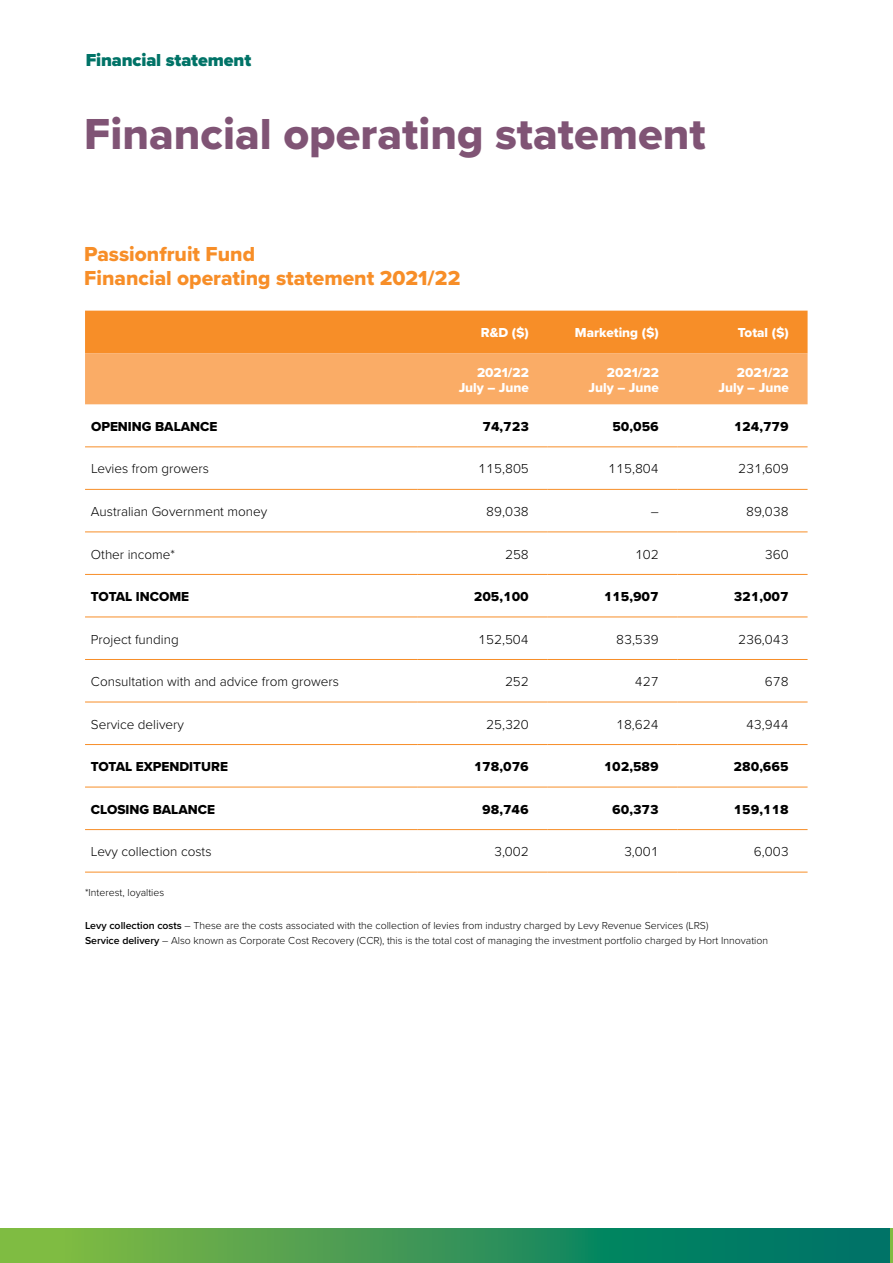
<style>
.page{position:relative;width:893px;height:1263px;background:#fff}
.page>*{position:absolute;margin:0;border:0;box-sizing:border-box;transform-origin:0 0}
.t1{font:45px "Proxima Nova Extrabld";color:#805475}
.t2{font:21px/24px "Proxima Nova Extrabld";color:#f78e28}
.t3{font:900 18px "Proxima Nova";letter-spacing:-.005em;color:#007367}
.t4{font:300 13.5px "Proxima Nova";color:#000}
.t5{font:13.5px "Proxima Nova Extrabld";color:#000}
.t6{font:13.5px/15px "Proxima Nova Extrabld";color:#fff;text-align:right}
.t7{font:300 10.5px/15px "Proxima Nova";color:#000}
.s1{font-weight:600}
</style>
<div class="page">
<svg style="left:0;top:1229px;width:891px;height:34px;background:#369556"></svg>
<svg style="left:85px;top:311px;width:723px;height:93px;background:#f89e4a"></svg>
<hr style="left:85px;top:446px;width:333px;height:1px;background:#f78e28">
<hr style="left:418px;top:446px;width:130px;height:1px;background:#f78e28">
<hr style="left:548px;top:446px;width:130px;height:1px;background:#f78e28">
<hr style="left:678px;top:446px;width:130px;height:1px;background:#f78e28">
<hr style="left:85px;top:489px;width:333px;height:1px;background:#f78e28">
<hr style="left:418px;top:489px;width:130px;height:1px;background:#f78e28">
<hr style="left:548px;top:489px;width:130px;height:1px;background:#f78e28">
<hr style="left:678px;top:489px;width:130px;height:1px;background:#f78e28">
<hr style="left:85px;top:531px;width:333px;height:1px;background:#f78e28">
<hr style="left:418px;top:531px;width:130px;height:1px;background:#f78e28">
<hr style="left:548px;top:531px;width:130px;height:1px;background:#f78e28">
<hr style="left:678px;top:531px;width:130px;height:1px;background:#f78e28">
<hr style="left:85px;top:574px;width:333px;height:1px;background:#f78e28">
<hr style="left:418px;top:574px;width:130px;height:1px;background:#f78e28">
<hr style="left:548px;top:574px;width:130px;height:1px;background:#f78e28">
<hr style="left:678px;top:574px;width:130px;height:1px;background:#f78e28">
<hr style="left:85px;top:617px;width:333px;height:1px;background:#f78e28">
<hr style="left:418px;top:617px;width:130px;height:1px;background:#f78e28">
<hr style="left:548px;top:617px;width:130px;height:1px;background:#f78e28">
<hr style="left:678px;top:617px;width:130px;height:1px;background:#f78e28">
<hr style="left:85px;top:659px;width:333px;height:1px;background:#f78e28">
<hr style="left:418px;top:659px;width:130px;height:1px;background:#f78e28">
<hr style="left:548px;top:659px;width:130px;height:1px;background:#f78e28">
<hr style="left:678px;top:659px;width:130px;height:1px;background:#f78e28">
<hr style="left:85px;top:702px;width:333px;height:1px;background:#f78e28">
<hr style="left:418px;top:702px;width:130px;height:1px;background:#f78e28">
<hr style="left:548px;top:702px;width:130px;height:1px;background:#f78e28">
<hr style="left:678px;top:702px;width:130px;height:1px;background:#f78e28">
<hr style="left:85px;top:744px;width:333px;height:1px;background:#f78e28">
<hr style="left:418px;top:744px;width:130px;height:1px;background:#f78e28">
<hr style="left:548px;top:744px;width:130px;height:1px;background:#f78e28">
<hr style="left:678px;top:744px;width:130px;height:1px;background:#f78e28">
<hr style="left:85px;top:787px;width:333px;height:1px;background:#f78e28">
<hr style="left:418px;top:787px;width:130px;height:1px;background:#f78e28">
<hr style="left:548px;top:787px;width:130px;height:1px;background:#f78e28">
<hr style="left:678px;top:787px;width:130px;height:1px;background:#f78e28">
<hr style="left:85px;top:829px;width:333px;height:1px;background:#f78e28">
<hr style="left:418px;top:829px;width:130px;height:1px;background:#f78e28">
<hr style="left:548px;top:829px;width:130px;height:1px;background:#f78e28">
<hr style="left:678px;top:829px;width:130px;height:1px;background:#f78e28">
<hr style="left:85px;top:872px;width:333px;height:1px;background:#f78e28">
<hr style="left:418px;top:872px;width:130px;height:1px;background:#f78e28">
<hr style="left:548px;top:872px;width:130px;height:1px;background:#f78e28">
<hr style="left:678px;top:872px;width:130px;height:1px;background:#f78e28">
<hr style="left:891px;top:1229px;width:2px;height:34px;background:#7fbc42">
<h3 class="t3" style="left:86px;top:46px;width:167px">Financial statement</h3>
<h1 class="t1" style="left:84px;top:100px;width:623px">Financial operating statement</h1>
<h2 class="t2" style="left:84px;top:241px;width:378px">Passionfruit Fund<br>Financial operating statement 2021/22</h2>
<p class="t6" style="left:481px;top:325px;width:49px">R&amp;D ($)</p>
<p class="t6" style="left:575px;top:325px;width:85px">Marketing ($)</p>
<p class="t6" style="left:738px;top:325px;width:53px">Total ($)</p>
<p class="t6" style="left:459px;top:364px;width:72px">2021/22<br>July – June</p>
<p class="t6" style="left:589px;top:364px;width:72px">2021/22<br>July – June</p>
<p class="t6" style="left:718px;top:364px;width:72px">2021/22<br>July – June</p>
<p class="t5" style="left:91px;top:416px;width:128px">OPENING BALANCE</p>
<p class="t5" style="left:482px;top:416px;width:48px">74,723</p>
<p class="t5" style="left:612px;top:416px;width:48px">50,056</p>
<p class="t5" style="left:734px;top:416px;width:57px">124,779</p>
<p class="t4" style="left:91px;top:459px;width:120px">Levies from growers</p>
<p class="t4" style="left:478px;top:459px;width:52px">115,805</p>
<p class="t4" style="left:608px;top:459px;width:52px">115,804</p>
<p class="t4" style="left:738px;top:459px;width:52px">231,609</p>
<p class="t4" style="left:91px;top:501px;width:178px">Australian Government money</p>
<p class="t4" style="left:486px;top:501px;width:44px">89,038</p>
<p class="t4" style="left:651px;top:501px;width:10px">–</p>
<p class="t4" style="left:746px;top:501px;width:44px">89,038</p>
<p class="t4" style="left:91px;top:544px;width:85px">Other income*</p>
<p class="t4" style="left:505px;top:544px;width:25px">258</p>
<p class="t4" style="left:635px;top:544px;width:25px">102</p>
<p class="t4" style="left:765px;top:544px;width:25px">360</p>
<p class="t5" style="left:91px;top:586px;width:100px">TOTAL INCOME</p>
<p class="t5" style="left:474px;top:586px;width:57px">205,100</p>
<p class="t5" style="left:604px;top:586px;width:57px">115,907</p>
<p class="t5" style="left:734px;top:586px;width:57px">321,007</p>
<p class="t4" style="left:91px;top:629px;width:89px">Project funding</p>
<p class="t4" style="left:478px;top:629px;width:52px">152,504</p>
<p class="t4" style="left:616px;top:629px;width:44px">83,539</p>
<p class="t4" style="left:738px;top:629px;width:52px">236,043</p>
<p class="t4" style="left:91px;top:671px;width:250px">Consultation with and advice from growers</p>
<p class="t4" style="left:505px;top:671px;width:25px">252</p>
<p class="t4" style="left:635px;top:671px;width:25px">427</p>
<p class="t4" style="left:765px;top:671px;width:25px">678</p>
<p class="t4" style="left:91px;top:714px;width:95px">Service delivery</p>
<p class="t4" style="left:486px;top:714px;width:44px">25,320</p>
<p class="t4" style="left:616px;top:714px;width:44px">18,624</p>
<p class="t4" style="left:746px;top:714px;width:44px">43,944</p>
<p class="t5" style="left:91px;top:757px;width:139px">TOTAL EXPENDITURE</p>
<p class="t5" style="left:474px;top:757px;width:57px">178,076</p>
<p class="t5" style="left:604px;top:757px;width:57px">102,589</p>
<p class="t5" style="left:734px;top:757px;width:57px">280,665</p>
<p class="t5" style="left:91px;top:799px;width:126px">CLOSING BALANCE</p>
<p class="t5" style="left:482px;top:799px;width:48px">98,746</p>
<p class="t5" style="left:612px;top:799px;width:48px">60,373</p>
<p class="t5" style="left:734px;top:799px;width:57px">159,118</p>
<p class="t4" style="left:91px;top:842px;width:122px">Levy collection costs</p>
<p class="t4" style="left:494px;top:842px;width:36px">3,002</p>
<p class="t4" style="left:624px;top:842px;width:36px">3,001</p>
<p class="t4" style="left:754px;top:842px;width:36px">6,003</p>
<p class="t7" style="left:85px;top:885px;width:81px">*Interest, loyalties</p>
<p class="t7" style="left:85px;top:917px;width:685px"><span class="s1">Levy collection costs</span> – These are the costs associated with the collection of levies from industry charged by Levy Revenue Services (LRS)<br><span class="s1">Service delivery</span> – Also known as Corporate Cost Recovery (CCR), this is the total cost of managing the investment portfolio charged by Hort Innovation</p>
</div>
